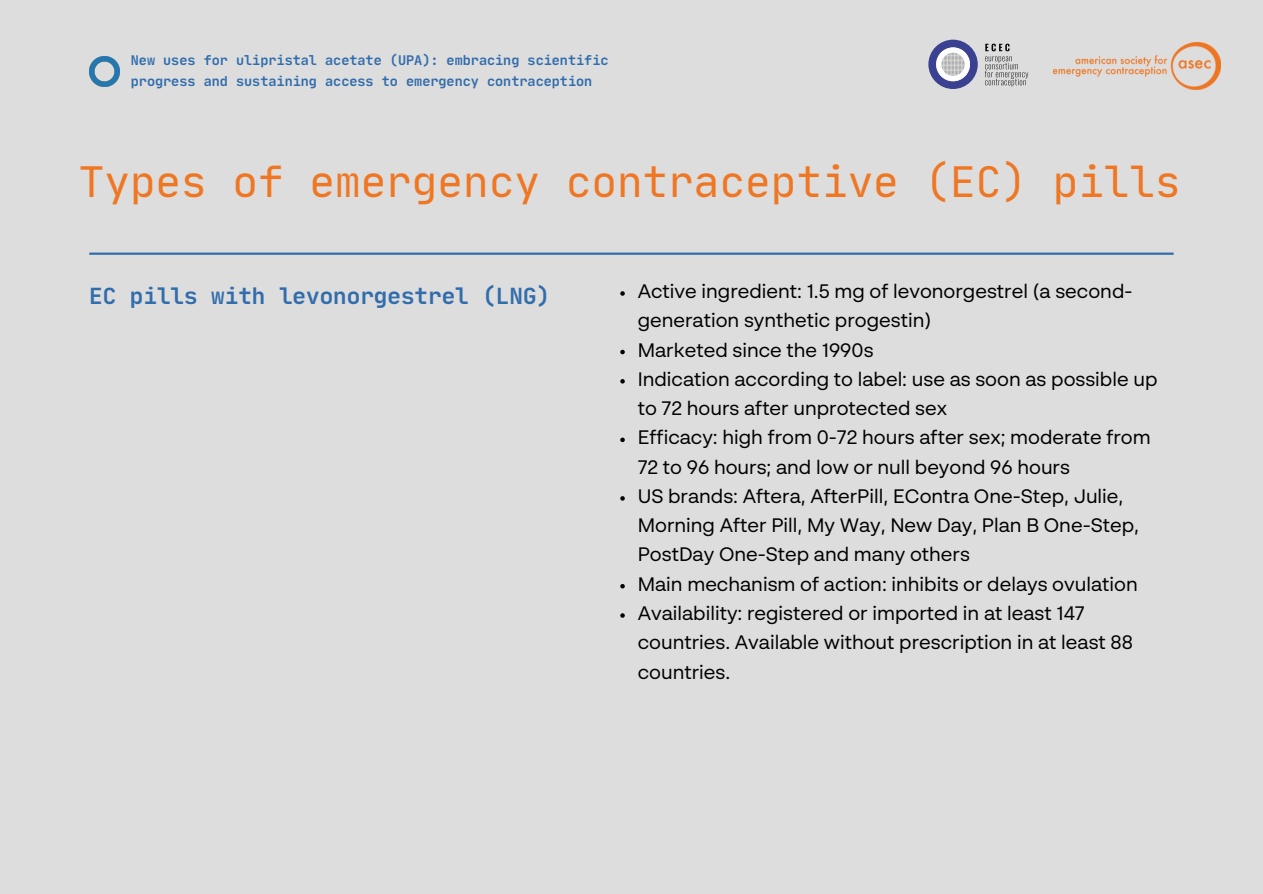
<style>
.page{position:relative;width:1263px;height:894px;background:#fff}
.page>*{position:absolute;margin:0;border:0;box-sizing:border-box;transform-origin:0 0}
.t1{font:42.75px "Jet Brains Mono";color:#ef7724}
.t2{font:700 22.65px "Jet Brains Mono";color:#316dac}
.t3{font:19.5px/29.2px "BR Sonoma";color:#000}
.t4{font:700 13.5px/20.2px "Jet Brains Mono";color:#316dac}
</style>
<div class="page">
<div style="left:0;top:0;width:1263px;height:893px;background:#ddd"></div>
<img style="left:1054px;top:43px;width:166px;height:47px">
<svg style="left:985px;top:44px;width:43px;height:43px"></svg>
<svg style="left:928px;top:40px;width:50px;height:49px"></svg>
<hr style="left:89px;top:252px;width:1085px;height:3px;background:#316dac">
<svg style="left:620px;top:291px;width:5px;height:4px"></svg>
<svg style="left:620px;top:349px;width:5px;height:5px"></svg>
<svg style="left:620px;top:379px;width:5px;height:4px"></svg>
<svg style="left:620px;top:437px;width:5px;height:5px"></svg>
<svg style="left:620px;top:496px;width:5px;height:4px"></svg>
<svg style="left:620px;top:584px;width:5px;height:4px"></svg>
<svg style="left:620px;top:613px;width:5px;height:4px"></svg>
<img style="left:89px;top:56px;width:31px;height:31px">
<p class="t4" style="left:131px;top:50px;width:479px">New uses for ulipristal acetate (UPA): embracing scientific progress and sustaining access to emergency contraception</p>
<p class="t1" style="left:79px;top:155px;width:1104px">Types of emergency contraceptive (EC) pills</p>
<p class="t2" style="left:89px;top:282px;width:462px">EC pills with levonorgestrel (LNG)</p>
<p class="t3" style="left:638px;top:278px;width:496px">Active ingredient: 1.5 mg of levonorgestrel (a second&shy;generation synthetic progestin)</p>
<p class="t3" style="left:638px;top:336px;width:237px">Marketed since the 1990s</p>
<p class="t3" style="left:638px;top:366px;width:521px">Indication according to label: use as soon as possible up to 72 hours after unprotected sex</p>
<h1 class="t3" style="left:638px;top:424px;width:515px">Efficacy: high from 0-72 hours after sex; moderate from<br>72 to 96 hours; and low or null beyond 96 hours</h1>
<p class="t3" style="left:638px;top:483px;width:503px">US brands: Aftera, AfterPill, EContra One-Step, Julie,<br>Morning After Pill, My Way, New Day, Plan B One-Step,<br>PostDay One-Step and many others</p>
<h2 class="t3" style="left:638px;top:570px;width:502px">Main mechanism of action: inhibits or delays ovulation</h2>
<p class="t3" style="left:638px;top:600px;width:497px">Availability: registered or imported in at least 147 countries. Available without prescription in at least 88 countries.</p>
</div>
